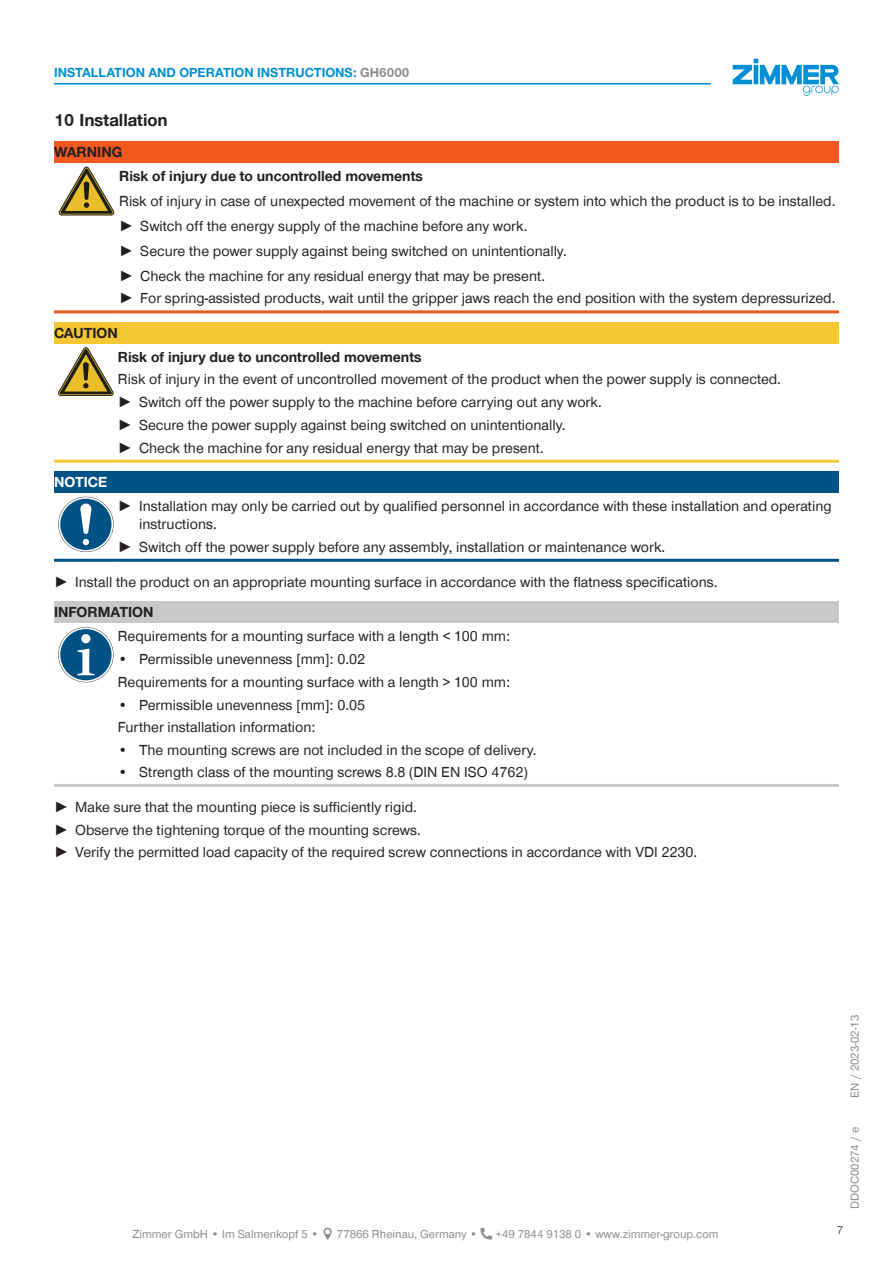
<style>
.page{position:relative;width:893px;height:1263px;background:#fff}
.page>*{position:absolute;margin:0;border:0;box-sizing:border-box;transform-origin:0 0}
.t1{font:700 18px "Zimmer Group Sans Global";color:#231f20}
.CB_AF_TD-Text{font:15px/18px "Zimmer Group Sans Global";color:#231f20}
.CB_AF_TD-Text-2{font:700 15px "Zimmer Group Sans Global";color:#231f20}
.CB_AF_TD-Signalwort{font:700 15px "Zimmer Group Sans Global";color:#231f20}
.CB_AF_TD-Signalwort-2{font:700 15px "Zimmer Group Sans Global";color:#fff}
.CB_AF_TD-Kopfzeile{font:700 13.5px "Zimmer Group Sans Global";color:#008fd5}
.CB_AF_TD-Fusszeile{font:12px "Zimmer Group Sans Global";color:#8a8c8f}
.CB_AF_TD-Seitenrand{font:12px "Zimmer Group Sans";color:#8a8c8f}
.CB_AF_Seitenzahl_rec{font:300 12px "Zimmer Group Sans";color:#231f20}
.s1{color:#8a8c8f}
.s2{font-family:"Zimmer Group Sans"}
</style>
<div class="page">
<svg style="left:733px;top:59px;width:106px;height:37px"></svg>
<div style="left:54px;top:141px;width:785px;height:22px;background:#f15921"></div>
<hr style="left:54px;top:310px;width:65px;height:3px;background:#f15921">
<hr style="left:119px;top:310px;width:720px;height:3px;background:#f15921">
<svg style="left:59px;top:167px;width:55px;height:48px"></svg>
<div style="left:54px;top:322px;width:785px;height:21px;background:#f3c832"></div>
<hr style="left:54px;top:460px;width:64px;height:3px;background:#f3c832">
<hr style="left:118px;top:460px;width:721px;height:3px;background:#f3c832">
<svg style="left:58px;top:347px;width:56px;height:49px"></svg>
<div style="left:54px;top:471px;width:785px;height:21px;background:#005285"></div>
<hr style="left:54px;top:559px;width:64px;height:3px;background:#005285">
<hr style="left:118px;top:559px;width:721px;height:3px;background:#005285">
<svg style="left:58px;top:497px;width:56px;height:55px"></svg>
<svg style="left:59px;top:497px;width:54px;height:55px"></svg>
<div style="left:60px;top:499px;width:52px;height:51px;background:#005285;border-radius:50%"></div>
<svg style="left:80px;top:503px;width:11px;height:42px"></svg>
<div style="left:54px;top:601px;width:785px;height:22px;background:#c7c8ca"></div>
<hr style="left:54px;top:784px;width:64px;height:3px;background:#c7c8ca">
<hr style="left:118px;top:784px;width:721px;height:3px;background:#c7c8ca">
<svg style="left:58px;top:627px;width:56px;height:55px"></svg>
<svg style="left:59px;top:627px;width:54px;height:55px"></svg>
<div style="left:60px;top:629px;width:52px;height:51px;background:#005285;border-radius:50%"></div>
<svg style="left:77px;top:649px;width:18px;height:26px"></svg>
<div style="left:81px;top:634px;width:9px;height:9px;background:#fff;border-radius:50%"></div>
<hr style="left:54px;top:83px;width:657px;height:2px;background:#008fd5">
<p class="CB_AF_TD-Kopfzeile" style="left:54px;top:65px;width:357px">INSTALLATION AND OPERATION INSTRUCTIONS: <span class="s1">GH6000</span></p>
<p class="t1" style="left:54px;top:110px;width:115px">10 Installation</p>
<p class="CB_AF_TD-Signalwort" style="left:54px;top:143px;width:70px">WARNING</p>
<p class="CB_AF_TD-Text-2" style="left:119px;top:167px;width:305px">Risk of injury due to uncontrolled movements</p>
<p class="CB_AF_TD-Text" style="left:119px;top:192px;width:718px">Risk of injury in case of unexpected movement of the machine or system into which the product is to be installed.</p>
<p class="CB_AF_TD-Text" style="left:119px;top:217px;width:410px"><span class="s2">►</span> Switch off the energy supply of the machine before any work.</p>
<p class="CB_AF_TD-Text" style="left:119px;top:242px;width:449px"><span class="s2">►</span> Secure the power supply against being switched on unintentionally.</p>
<p class="CB_AF_TD-Text" style="left:119px;top:266px;width:428px"><span class="s2">►</span> Check the machine for any residual energy that may be present.</p>
<p class="CB_AF_TD-Text" style="left:119px;top:289px;width:718px"><span class="s2">►</span> For spring-assisted products, wait until the gripper jaws reach the end position with the system depressurized.</p>
<p class="CB_AF_TD-Signalwort" style="left:54px;top:324px;width:65px">CAUTION</p>
<p class="CB_AF_TD-Text-2" style="left:118px;top:348px;width:305px">Risk of injury due to uncontrolled movements</p>
<p class="CB_AF_TD-Text" style="left:118px;top:370px;width:665px">Risk of injury in the event of uncontrolled movement of the product when the power supply is connected.</p>
<p class="CB_AF_TD-Text" style="left:118px;top:393px;width:485px"><span class="s2">►</span> Switch off the power supply to the machine before carrying out any work.</p>
<p class="CB_AF_TD-Text" style="left:118px;top:416px;width:449px"><span class="s2">►</span> Secure the power supply against being switched on unintentionally.</p>
<p class="CB_AF_TD-Text" style="left:118px;top:438px;width:428px"><span class="s2">►</span> Check the machine for any residual energy that may be present.</p>
<p class="CB_AF_TD-Signalwort-2" style="left:54px;top:473px;width:55px">NOTICE</p>
<p class="CB_AF_TD-Text" style="left:139px;top:497px;width:694px;text-indent:-21px"><span class="s2">►</span> Installation may only be carried out by qualified personnel in accordance with these installation and operating instructions.</p>
<p class="CB_AF_TD-Text" style="left:118px;top:538px;width:549px"><span class="s2">►</span> Switch off the power supply before any assembly, installation or maintenance work.</p>
<p class="CB_AF_TD-Text" style="left:54px;top:572px;width:665px"><span class="s2">►</span> Install the product on an appropriate mounting surface in accordance with the flatness specifications.</p>
<p class="CB_AF_TD-Signalwort" style="left:54px;top:603px;width:101px">INFORMATION</p>
<p class="CB_AF_TD-Text" style="left:118px;top:627px;width:394px">Requirements for a mounting surface with a length &lt; 100 mm:</p>
<p class="CB_AF_TD-Text" style="left:118px;top:650px;width:249px">• Permissible unevenness [mm]: 0.02</p>
<p class="CB_AF_TD-Text" style="left:118px;top:673px;width:394px">Requirements for a mounting surface with a length &gt; 100 mm:</p>
<p class="CB_AF_TD-Text" style="left:118px;top:695px;width:249px">• Permissible unevenness [mm]: 0.05</p>
<p class="CB_AF_TD-Text" style="left:118px;top:718px;width:199px">Further installation information:</p>
<p class="CB_AF_TD-Text" style="left:118px;top:740px;width:420px">• The mounting screws are not included in the scope of delivery.</p>
<p class="CB_AF_TD-Text" style="left:118px;top:763px;width:411px">• Strength class of the mounting screws 8.8 (DIN EN ISO 4762)</p>
<p class="CB_AF_TD-Text" style="left:54px;top:798px;width:364px"><span class="s2">►</span> Make sure that the mounting piece is sufficiently rigid.</p>
<p class="CB_AF_TD-Text" style="left:54px;top:820px;width:368px"><span class="s2">►</span> Observe the tightening torque of the mounting screws.</p>
<p class="CB_AF_TD-Text" style="left:54px;top:843px;width:645px"><span class="s2">►</span> Verify the permitted load capacity of the required screw connections in accordance with VDI 2230.</p>
<p class="CB_AF_TD-Seitenrand" style="left:847px;top:1097px;width:84px;rotate:-90deg">EN / 2023-02-13</p>
<p class="CB_AF_TD-Seitenrand" style="left:847px;top:1209px;width:83px;rotate:-90deg">DDOC00274 / e</p>
<p class="CB_AF_TD-Fusszeile" style="left:132px;top:1227px;width:188px">Zimmer GmbH • Im Salmenkopf 5 •</p>
<p class="CB_AF_TD-Fusszeile" style="left:337px;top:1227px;width:142px">77866 Rheinau, Germany •</p>
<p class="CB_AF_TD-Fusszeile" style="left:496px;top:1227px;width:225px">+49 7844 9138 0 • www.zimmer-group.com</p>
<p class="CB_AF_Seitenzahl_rec" style="left:837px;top:1222px;width:8px">7</p>
</div>
